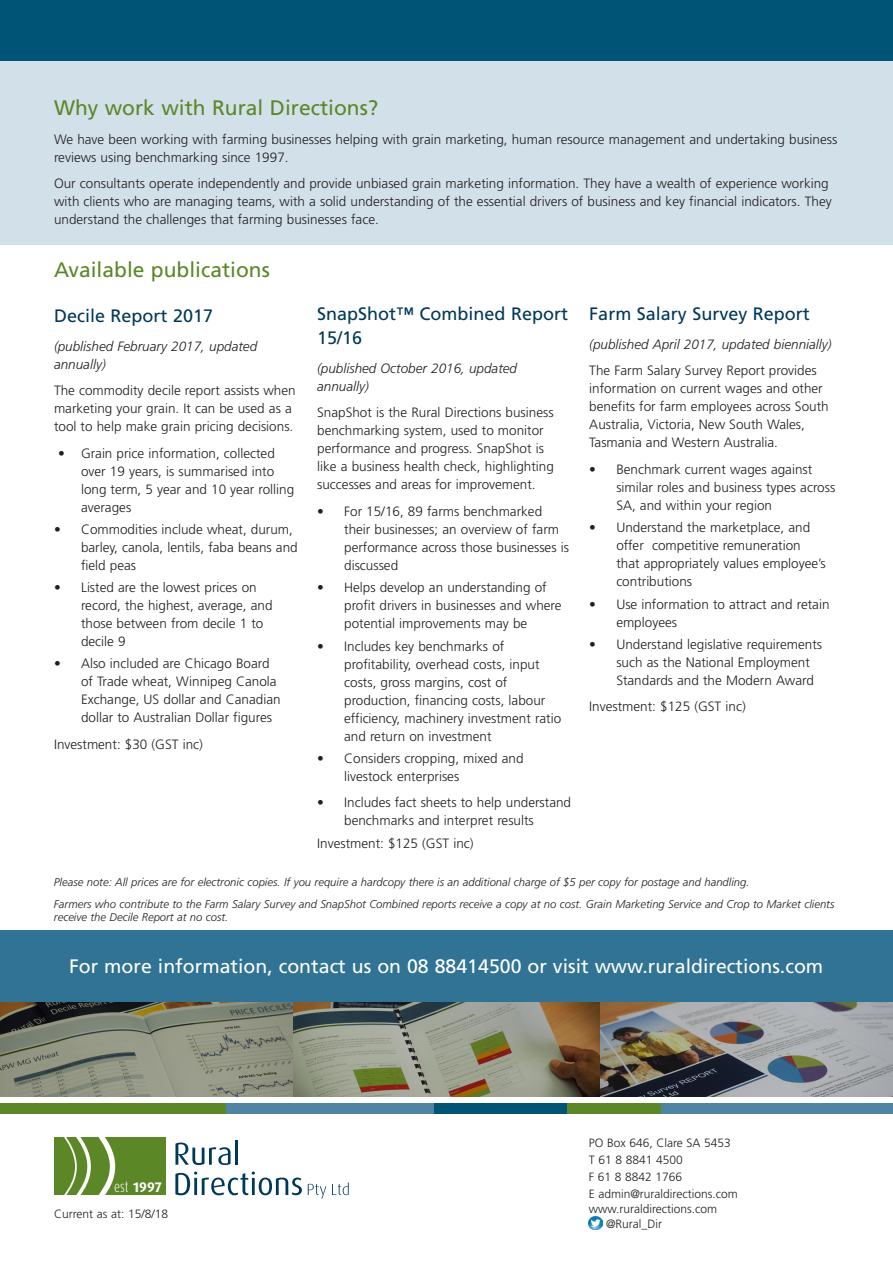
<style>
.page{position:relative;width:893px;height:1263px;background:#fff}
.page>*{position:absolute;margin:0;border:0;box-sizing:border-box;transform-origin:0 0}
.Subheads_1_New{font:21px "Frutiger LT Std";color:#5c8727}
.bodycopy{font:19.5px "Frutiger LT Std";color:#fff}
.Subhead_2{font:18px/24px "Frutiger LT Std";color:#003859}
.t1{font:700 13.8px "Dax Pro";color:#fff}
.bullet_points{font:300 13.5px/18px "Frutiger LT Std";color:#231f20}
.bodycopy-2{font:300 13.5px/18px "Frutiger LT Std";color:#231f20}
.bodycopy-3{font:italic 300 13.5px/18px "Frutiger LT Std";color:#231f20}
.bodycopy-4{font:300 12px/17.1px "Frutiger LT Std";color:#231f20}
.bodycopy-5{font:italic 300 11.25px/13.5px "Frutiger LT Std";color:#231f20}
.s1{font-family:"Dax Compact Pro";font-weight:300;font-size:13.35px}
</style>
<div class="page">
<div style="left:0;top:0;width:893px;height:61px;background:#005476"></div>
<div style="left:0;top:1103px;width:226px;height:11px;background:#5c8727"></div>
<div style="left:661px;top:1103px;width:232px;height:11px;background:#4f85a3"></div>
<div style="left:226px;top:1103px;width:209px;height:11px;background:#4f85a3"></div>
<div style="left:567px;top:1103px;width:94px;height:11px;background:#5c8727"></div>
<div style="left:435px;top:1103px;width:132px;height:11px;background:#005476"></div>
<svg style="left:175px;top:1171px;width:127px;height:24px"></svg>
<svg style="left:308px;top:1184px;width:18px;height:14px"></svg>
<svg style="left:332px;top:1182px;width:17px;height:13px"></svg>
<svg style="left:175px;top:1142px;width:56px;height:23px"></svg>
<hr style="left:235px;top:1140px;width:3px;height:25px;background:#003859">
<div style="left:54px;top:1137px;width:111px;height:58px;background:#5c8727"></div>
<svg style="left:64px;top:1137px;width:52px;height:58px"></svg>
<img style="left:0;top:1002px;width:893px;height:95px">
<img style="left:589px;top:1216px;width:13px;height:14px">
<div style="left:0;top:61px;width:893px;height:184px;background:#d2e0ea"></div>
<div style="left:0;top:930px;width:892px;height:72px;background:#307394"></div>
<p class="Subheads_1_New" style="left:54px;top:95px;width:326px">Why work with Rural Directions?</p>
<p class="bodycopy-2" style="left:54px;top:130px;width:785px">We have been working with farming businesses helping with grain marketing, human resource management and undertaking business reviews using benchmarking since 1997.</p>
<p class="bodycopy-2" style="left:54px;top:175px;width:779px">Our consultants operate independently and provide unbiased grain marketing information. They have a wealth of experience working with clients who are managing teams, with a solid understanding of the essential drivers of business and key financial indicators. They understand the challenges that farming businesses face.</p>
<p class="Subheads_1_New" style="left:54px;top:257px;width:217px">Available publications</p>
<p class="Subhead_2" style="left:54px;top:304px;width:161px">Decile Report 2017</p>
<p class="bodycopy-3" style="left:54px;top:337px;width:205px">(published February 2017, updated annually)</p>
<p class="bodycopy-2" style="left:54px;top:382px;width:243px">The commodity decile report assists when marketing your grain. It can be used as a tool to help make grain pricing decisions.</p>
<p class="bullet_points" style="left:81px;top:444px;width:215px;text-indent:-23px">• Grain price information, collected over 19 years, is summarised into long term, 5 year and 10 year rolling averages</p>
<p class="bullet_points" style="left:81px;top:520px;width:218px;text-indent:-27px">• Commodities include wheat, durum, barley, canola, lentils, faba beans and field peas</p>
<p class="bullet_points" style="left:81px;top:579px;width:193px;text-indent:-27px">• Listed are the lowest prices on record, the highest, average, and those between from decile 1 to decile 9</p>
<p class="bullet_points" style="left:81px;top:655px;width:201px;text-indent:-27px">• Also included are Chicago Board of Trade wheat, Winnipeg Canola Exchange, US dollar and Canadian dollar to Australian Dollar figures</p>
<p class="bodycopy-2" style="left:54px;top:735px;width:150px">Investment: $30 (GST inc)</p>
<p class="Subhead_2" style="left:317px;top:302px;width:252px">SnapShot™ Combined Report<br>15/16</p>
<p class="bodycopy-3" style="left:317px;top:359px;width:201px">(published October 2016, updated annually)</p>
<p class="bodycopy-2" style="left:317px;top:404px;width:238px">SnapShot is the Rural Directions business benchmarking system, used to monitor performance and progress. SnapShot is like a business health check, highlighting successes and areas for improvement.</p>
<p class="bullet_points" style="left:344px;top:502px;width:226px;text-indent:-27px">• For 15/16, 89 farms benchmarked their businesses; an overview of farm performance across those businesses is discussed</p>
<p class="bullet_points" style="left:344px;top:579px;width:219px;text-indent:-27px">• Helps develop an understanding of profit drivers in businesses and where potential improvements may be</p>
<p class="bullet_points" style="left:344px;top:637px;width:219px;text-indent:-27px">• Includes key benchmarks of profitability, overhead costs, input costs, gross margins, cost of production, financing costs, labour efficiency, machinery investment ratio and return on investment</p>
<p class="bullet_points" style="left:344px;top:749px;width:181px;text-indent:-27px">• Considers cropping, mixed and livestock enterprises</p>
<p class="bullet_points" style="left:344px;top:794px;width:228px;text-indent:-27px">• Includes fact sheets to help understand benchmarks and interpret results</p>
<p class="bodycopy-2" style="left:317px;top:834px;width:158px">Investment: $125 (GST inc)</p>
<p class="Subhead_2" style="left:589px;top:302px;width:222px">Farm Salary Survey Report</p>
<p class="bodycopy-3" style="left:589px;top:335px;width:244px">(published April 2017, updated biennially)</p>
<p class="bodycopy-2" style="left:589px;top:362px;width:241px">The Farm Salary Survey Report provides information on current wages and other benefits for farm employees across South Australia, Victoria, New South Wales, Tasmania and Western Australia.</p>
<p class="bullet_points" style="left:616px;top:460px;width:220px;text-indent:-27px">• Benchmark current wages against similar roles and business types across<br>SA, and within your region</p>
<p class="bullet_points" style="left:616px;top:519px;width:211px;text-indent:-27px">• Understand the marketplace, and offer competitive remuneration that appropriately values employee’s contributions</p>
<p class="bullet_points" style="left:616px;top:595px;width:215px;text-indent:-27px">• Use information to attract and retain employees</p>
<p class="bullet_points" style="left:616px;top:635px;width:207px;text-indent:-27px">• Understand legislative requirements such as the National Employment<br>Standards and the Modern Award</p>
<p class="bodycopy-2" style="left:589px;top:698px;width:158px">Investment: $125 (GST inc)</p>
<p class="bodycopy-5" style="left:54px;top:875px;width:697px">Please note: All prices are for electronic copies. If you require a hardcopy there is an additional charge of $5 per copy for postage and handling.</p>
<p class="bodycopy-5" style="left:54px;top:897px;width:782px">Farmers who contribute to the Farm Salary Survey and SnapShot Combined reports receive a copy at no cost. Grain Marketing Service and Crop to Market clients receive the Decile Report at no cost.</p>
<p class="bodycopy" style="left:69px;top:955px;width:756px">For more information, contact us on 08 88414500 or visit www.ruraldirections.com</p>
<p class="t1" style="left:114px;top:1178px;width:49px"><span class="s1">est</span> 1997</p>
<p class="bodycopy-4" style="left:54px;top:1205px;width:116px">Current as at: 15/8/18</p>
<p class="bodycopy-4" style="left:589px;top:1134px;width:151px">PO Box 646, Clare SA 5453<br>T 61 8 8841 4500<br>F 61 8 8842 1766<br>E admin@ruraldirections.com</p>
<p class="bodycopy-4" style="left:606px;top:1201px;width:113px;line-height:15px;text-indent:-17px">www.ruraldirections.com @Rural_Dir</p>
</div>
